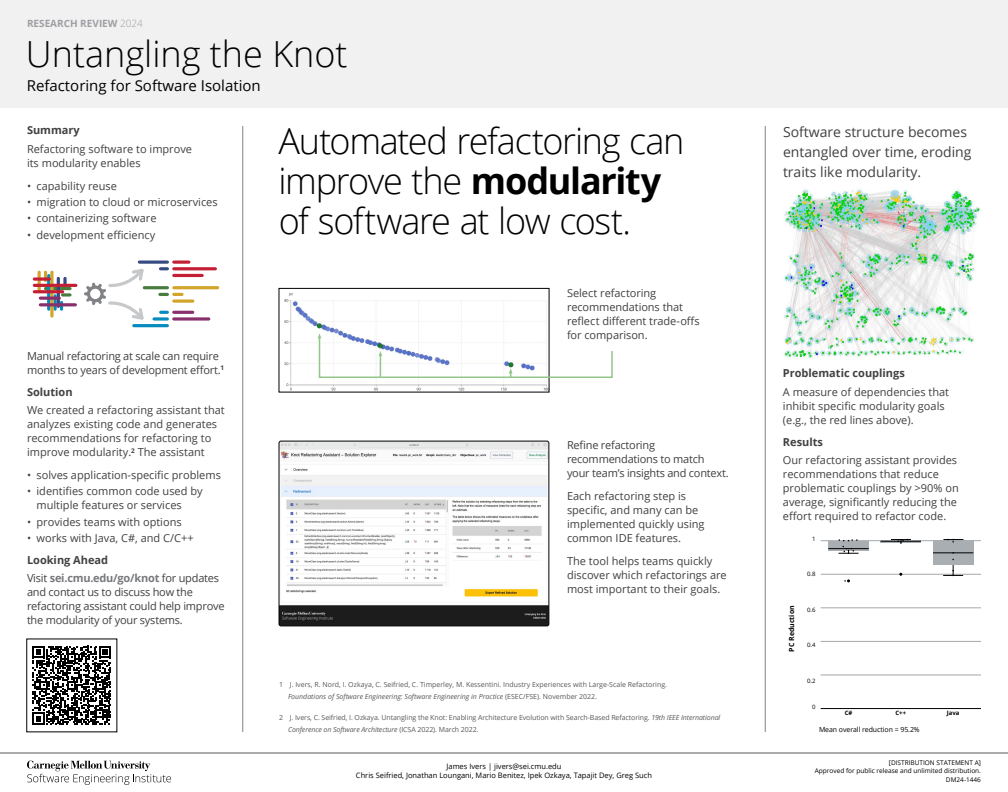
<style>
.page{position:relative;width:1008px;height:792px;background:#fff}
.page>*{position:absolute;margin:0;border:0;box-sizing:border-box;transform-origin:0 0}
.t1{font:300 36px/40px "Open Sans";letter-spacing:-.035em;color:#000}
.t2{font:300 36px "Open Sans";color:#000}
.t3{font:15px "Open Sans";color:#000}
.t4{font:14px/20px "Open Sans";color:#414042}
.t5{font:11px/14px "Open Sans";color:#414042}
.t6{font:11px/14px "Open Sans";letter-spacing:-.02em;color:#414042}
.t7{font:700 11px/18.5px "Open Sans";letter-spacing:-.01em;color:#77787b}
.t8{font:700 11px "Open Sans";color:#414042}
.t9{font:700 10px "Open Sans";color:#9d9fa2}
.t10{font:7.5px/9px "Open Sans";color:#000;text-align:center}
.t11{font:7px/12px "Open Sans";letter-spacing:-.01em;color:#58595b}
.t12{font:7px "Open Sans";letter-spacing:-.01em;color:#000}
.t13{font:700 7px "Open Sans";color:#000}
.t14{font:6.5px/8.5px "Open Sans";color:#000;text-align:right}
.t15{font:6px "Open Sans";color:#000}
.t16{font:700 6px "Open Sans";color:#000}
.s1{font-weight:300}
.s2{font-weight:700}
.s3{color:#414042}
.s4{font-weight:400;color:#414042}
.s5{font-style:italic}
</style>
<div class="page">
<div style="left:0;top:0;width:1008px;height:108px;background:#f1f1f2"></div>
<hr style="left:242px;top:126px;width:1px;height:606px;background:#808285">
<hr style="left:765px;top:126px;width:1px;height:606px;background:#808285">
<img style="left:284px;top:293px;width:263px;height:97px">
<div style="left:279px;top:288px;width:270px;height:104px;border:1px solid #000"></div>
<svg style="left:318px;top:333px;width:295px;height:46px"></svg>
<img style="left:279px;top:441px;width:270px;height:185px">
<div style="left:279px;top:441px;width:270px;height:185px;border:1px solid #000;border-radius:2px"></div>
<hr style="left:46px;top:287px;width:24px;height:3px;background:#497d3f">
<svg style="left:63px;top:278px;width:4px;height:6px"></svg>
<hr style="left:57px;top:278px;width:3px;height:28px;background:#364b82">
<hr style="left:47px;top:276px;width:3px;height:33px;background:#058bbd">
<svg style="left:54px;top:293px;width:16px;height:16px"></svg>
<svg style="left:50px;top:272px;width:4px;height:44px"></svg>
<svg style="left:44px;top:272px;width:3px;height:5px"></svg>
<hr style="left:38px;top:272px;width:3px;height:19px;background:#d2a42a">
<hr style="left:40px;top:297px;width:19px;height:3px;background:#88306c">
<hr style="left:40px;top:303px;width:35px;height:3px;background:#88306c">
<svg style="left:34px;top:277px;width:15px;height:4px"></svg>
<hr style="left:34px;top:284px;width:42px;height:3px;background:#c32035">
<hr style="left:34px;top:290px;width:29px;height:3px;background:#c32035">
<svg style="left:160px;top:293px;width:7px;height:3px"></svg>
<hr style="left:144px;top:286px;width:23px;height:3px;background:#497d3f">
<svg style="left:161px;top:267px;width:6px;height:3px"></svg>
<hr style="left:139px;top:261px;width:28px;height:3px;background:#364b82">
<hr style="left:134px;top:324px;width:33px;height:3px;background:#058bbd">
<svg style="left:154px;top:317px;width:13px;height:4px"></svg>
<svg style="left:161px;top:311px;width:6px;height:3px"></svg>
<hr style="left:174px;top:286px;width:44px;height:3px;background:#d2a42a">
<svg style="left:174px;top:293px;width:8px;height:3px"></svg>
<hr style="left:174px;top:300px;width:19px;height:3px;background:#d2a42a">
<hr style="left:174px;top:311px;width:19px;height:3px;background:#88306c">
<svg style="left:174px;top:317px;width:35px;height:4px"></svg>
<hr style="left:174px;top:261px;width:15px;height:3px;background:#c32035">
<hr style="left:174px;top:267px;width:41px;height:3px;background:#c32035">
<hr style="left:174px;top:274px;width:28px;height:3px;background:#c32035">
<svg style="left:84px;top:269px;width:63px;height:51px"></svg>
<img style="left:784px;top:189px;width:196px;height:170px">
<hr style="left:821px;top:708px;width:160px;height:1px;background:#000">
<hr style="left:821px;top:675px;width:160px;height:1px;background:#a5a7aa">
<hr style="left:821px;top:641px;width:160px;height:1px;background:#a5a7aa">
<hr style="left:821px;top:608px;width:160px;height:1px;background:#a5a7aa">
<hr style="left:821px;top:574px;width:160px;height:1px;background:#a5a7aa">
<hr style="left:821px;top:541px;width:160px;height:1px;background:#a5a7aa">
<div style="left:828px;top:541px;width:41px;height:9px;background:#a9aeb3"></div>
<svg style="left:844px;top:579px;width:6px;height:3px"></svg>
<hr style="left:828px;top:549px;width:41px;height:1px;background:#000">
<svg style="left:839px;top:539px;width:20px;height:15px"></svg>
<hr style="left:881px;top:541px;width:40px;height:2px;background:#a9aeb3">
<hr style="left:881px;top:541px;width:40px;height:1px;background:#000">
<svg style="left:891px;top:539px;width:20px;height:5px"></svg>
<div style="left:933px;top:541px;width:40px;height:24px;background:#a9aeb3"></div>
<hr style="left:933px;top:553px;width:40px;height:1px;background:#000">
<svg style="left:943px;top:539px;width:20px;height:4px"></svg>
<svg style="left:943px;top:552px;width:20px;height:24px"></svg>
<svg style="left:32px;top:646px;width:79px;height:79px"></svg>
<svg style="left:27px;top:761px;width:144px;height:24px"></svg>
<hr style="left:0;top:753px;width:1008px;height:1px;background:#58595b">
<p class="t9" style="left:27px;top:16px;width:117px">RESEARCH REVIEW <span class="s1">2024</span></p>
<h1 class="t2" style="left:26px;top:29px;width:323px">Untangling the Knot</h1>
<h2 class="t3" style="left:27px;top:75px;width:236px">Refactoring for Software Isolation</h2>
<h1 class="t1" style="left:279px;top:120px;width:407px">Automated refactoring can improve the <span class="s2">modularity </span>of software at low cost.</h1>
<p class="t8" style="left:27px;top:123px;width:54px">Summary</p>
<p class="t5" style="left:27px;top:142px;width:167px">Refactoring software to improve its modularity enables</p>
<p class="t5" style="left:27px;top:179px;width:91px">• capability reuse</p>
<p class="t5" style="left:27px;top:195px;width:192px">• migration to cloud or microservices</p>
<p class="t5" style="left:27px;top:211px;width:131px">• containerizing software</p>
<p class="t5" style="left:27px;top:227px;width:130px">• development efficiency</p>
<p class="t6" style="left:27px;top:348px;width:199px">Manual refactoring at scale can require months to years of development effort.<sup>1</sup></p>
<p class="t8" style="left:27px;top:384px;width:47px">Solution</p>
<p class="t5" style="left:27px;top:403px;width:199px">We created a refactoring assistant that analyzes existing code and generates recommendations for refactoring to improve modularity.<sup>2</sup> The assistant</p>
<p class="t5" style="left:27px;top:468px;width:195px">• solves application-specific problems</p>
<p class="t5" style="left:37px;top:484px;width:168px;text-indent:-10px">• identifies common code used by multiple features or services</p>
<p class="t5" style="left:27px;top:514px;width:156px">• provides teams with options</p>
<p class="t5" style="left:27px;top:531px;width:168px">• works with Java, C#, and C/C++</p>
<p class="t7" style="left:27px;top:550px;width:194px"><span class="s3">Looking Ahead<br></span><span class="s4">Visit</span> sei.cmu.edu/go/knot <span class="s4">for updates</span></p>
<p class="t6" style="left:27px;top:585px;width:199px">and contact us to discuss how the refactoring assistant could help improve the modularity of your systems.</p>
<p class="t5" style="left:567px;top:286px;width:134px">Select refactoring recommendations that reflect different trade-offs for comparison.</p>
<p class="t6" style="left:567px;top:438px;width:163px">Refine refactoring recommendations to match your team’s insights and context.</p>
<p class="t5" style="left:567px;top:489px;width:139px">Each refactoring step is specific, and many can be implemented quickly using common IDE features.</p>
<p class="t5" style="left:567px;top:554px;width:161px">The tool helps teams quickly discover which refactorings are most important to their goals.</p>
<p class="t11" style="left:288px;top:678px;width:381px;text-indent:-9px">1 J. Ivers, R. Nord, I. Ozkaya, C. Seifried, C. Timperley, M. Kessentini. Industry Experiences with Large-Scale Refactoring.<br><span class="s5">Foundations of Software Engineering: Software Engineering in Practice</span> (ESEC/FSE). November 2022.</p>
<p class="t11" style="left:288px;top:711px;width:434px;text-indent:-9px">2 J. Ivers, C. Seifried, I. Ozkaya. Untangling the Knot: Enabling Architecture Evolution with Search-Based Refactoring. <span class="s5">19th IEEE International<br>Conference on Software Architecture</span> (ICSA 2022). March 2022.</p>
<p class="t4" style="left:783px;top:121px;width:190px">Software structure becomes entangled over time, eroding traits like modularity.</p>
<p class="t8" style="left:783px;top:366px;width:123px">Problematic couplings</p>
<p class="t5" style="left:783px;top:385px;width:168px">A measure of dependencies that inhibit specific modularity goals (e.g., the red lines above).</p>
<p class="t8" style="left:783px;top:434px;width:42px">Results</p>
<p class="t5" style="left:783px;top:453px;width:177px">Our refactoring assistant provides recommendations that reduce problematic couplings by &gt;90% on average, significantly reducing the effort required to refactor code.</p>
<p class="t13" style="left:787px;top:652px;width:48px;rotate:-90deg">PC Reduction</p>
<p class="t15" style="left:812px;top:534px;width:5px">1</p>
<p class="t15" style="left:807px;top:570px;width:10px">0.8</p>
<p class="t15" style="left:807px;top:606px;width:10px">0.6</p>
<p class="t15" style="left:807px;top:641px;width:10px">0.4</p>
<p class="t15" style="left:807px;top:677px;width:10px">0.2</p>
<p class="t15" style="left:812px;top:702px;width:5px">0</p>
<p class="t16" style="left:845px;top:709px;width:9px">C#</p>
<p class="t16" style="left:895px;top:709px;width:12px">C++</p>
<p class="t16" style="left:947px;top:709px;width:14px">Java</p>
<p class="t12" style="left:819px;top:725px;width:102px">Mean overall reduction = 95.2%</p>
<p class="t10" style="left:356px;top:762px;width:298px">James Ivers | jivers@sei.cmu.edu<br>Chris Seifried, Jonathan Loungani, Mario Benitez, Ipek Ozkaya, Tapajit Dey, Greg Such</p>
<p class="t14" style="left:815px;top:758px;width:168px">[DISTRIBUTION STATEMENT A]<br>Approved for public release and unlimited distribution.<br>DM24-1446</p>
</div>
